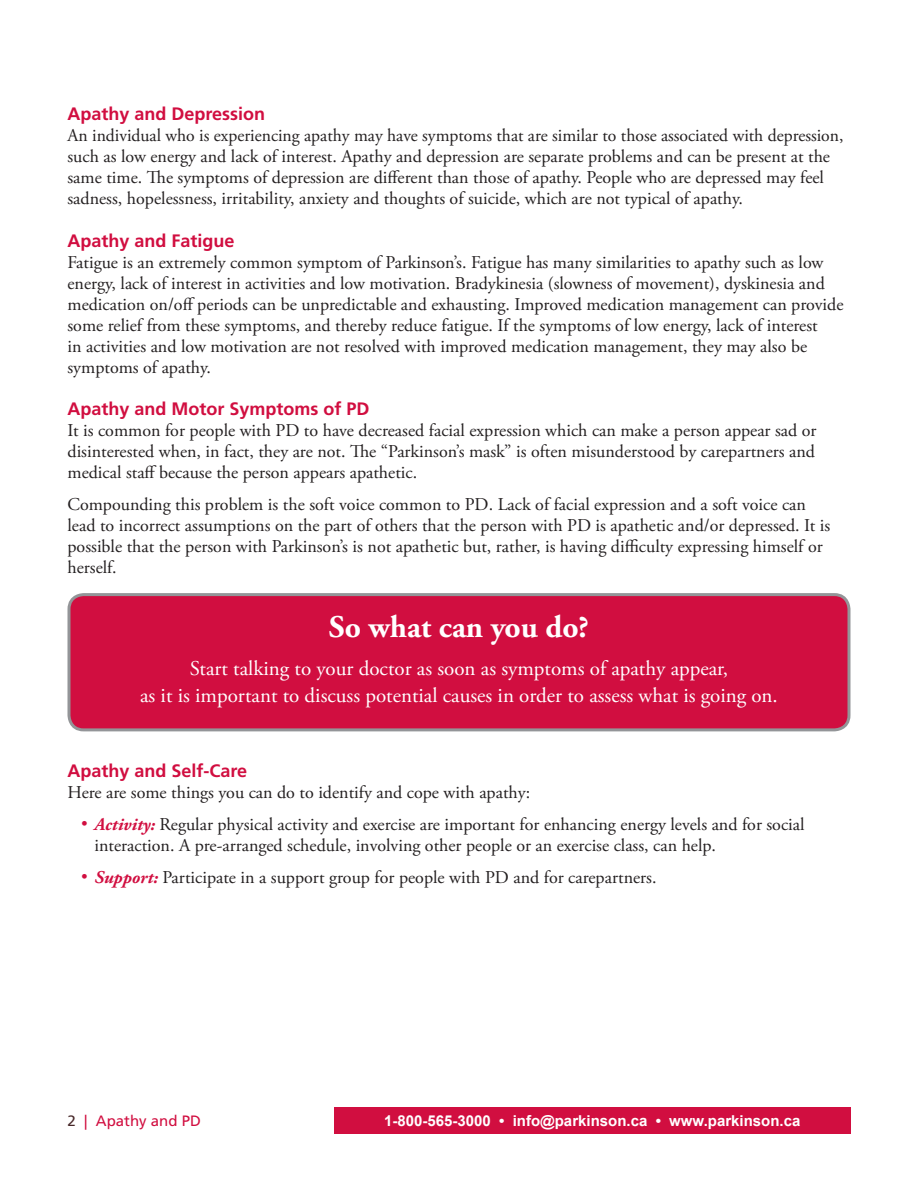
<style>
.page{position:relative;width:918px;height:1188px;background:#fff}
.page>*{position:absolute;margin:0;border:0;box-sizing:border-box;transform-origin:0 0}
.t1{font:700 31.5px "Adobe Garamond Pro";color:#fff}
.t2{font:21px/27px "Adobe Garamond Pro";color:#fff;text-align:center}
.t3{font:18px/21px "Adobe Garamond Pro";color:#231f20}
.t4{font:700 18px "Frutiger LT Std";color:#d10e40}
.t5{font:700 15px "Arial";color:#fff}
.t6{font:15px "Frutiger LT Std";color:#d10e40}
.s1{font-family:"Frutiger LT Std";font-size:13.5px;color:#d10e40}
.s2{font-weight:700;font-style:italic;color:#d10e40}
.s3{color:#472829}
</style>
<div class="page">
<div style="left:334px;top:1107px;width:516px;height:27px;background:#d10e40"></div>
<div style="left:69px;top:595px;width:780px;height:135px;background:#d10e40;border-radius:15px"></div>
<div style="left:67px;top:593px;width:783px;height:138px;border:3px solid #939598;border-radius:15px"></div>
<p class="t4" style="left:68px;top:103px;width:199px">Apathy and Depression</p>
<p class="t3" style="left:68px;top:125px;width:778px">An individual who is experiencing apathy may have symptoms that are similar to those associated with depression, such as low energy and lack of interest. Apathy and depression are separate problems and can be present at the same time. The symptoms of depression are different than those of apathy. People who are depressed may feel sadness, hopelessness, irritability, anxiety and thoughts of suicide, which are not typical of apathy.</p>
<p class="t4" style="left:68px;top:230px;width:169px">Apathy and Fatigue</p>
<p class="t3" style="left:68px;top:252px;width:777px">Fatigue is an extremely common symptom of Parkinson’s. Fatigue has many similarities to apathy such as low energy, lack of interest in activities and low motivation. Bradykinesia (slowness of movement), dyskinesia and medication on/off periods can be unpredictable and exhausting. Improved medication management can provide some relief from these symptoms, and thereby reduce fatigue. If the symptoms of low energy, lack of interest<br>in activities and low motivation are not resolved with improved medication management, they may also be symptoms of apathy.</p>
<p class="t4" style="left:68px;top:398px;width:304px">Apathy and Motor Symptoms of PD</p>
<p class="t3" style="left:68px;top:421px;width:751px;text-align:justify">It is common for people with PD to have decreased facial expression which can make a person appear sad or disinterested when, in fact, they are not. The “Parkinson’s mask” is often misunderstood by carepartners and medical staff because the person appears apathetic.</p>
<p class="t3" style="left:68px;top:495px;width:764px">Compounding this problem is the soft voice common to PD. Lack of facial expression and a soft voice can lead to incorrect assumptions on the part of others that the person with PD is apathetic and/or depressed. It is possible that the person with Parkinson’s is not apathetic but, rather, is having difficulty expressing himself or herself.</p>
<h1 class="t1" style="left:329px;top:609px;width:262px">So what can you do?</h1>
<p class="t2" style="left:140px;top:656px;width:639px">Start talking to your doctor as soon as symptoms of apathy appear,<br>as it is important to discuss potential causes in order to assess what is going on.</p>
<p class="t4" style="left:68px;top:760px;width:181px">Apathy and Self-Care</p>
<p class="t3" style="left:68px;top:782px;width:464px">Here are some things you can do to identify and cope with apathy:</p>
<p class="t3" style="left:94px;top:814px;width:712px;text-indent:-14px"><span class="s1">•</span> <span class="s2">Activity:</span> Regular physical activity and exercise are important for enhancing energy levels and for social interaction. A pre-arranged schedule, involving other people or an exercise class, can help.</p>
<p class="t3" style="left:81px;top:867px;width:577px"><span class="s1">•</span> <span class="s2">Support:</span> Participate in a support group for people with PD and for carepartners.</p>
<p class="t6" style="left:68px;top:1112px;width:135px"><span class="s3">2</span> | Apathy and PD</p>
<p class="t5" style="left:384px;top:1111px;width:418px">1-800-565-3000 • info@parkinson.ca • www.parkinson.ca</p>
</div>
